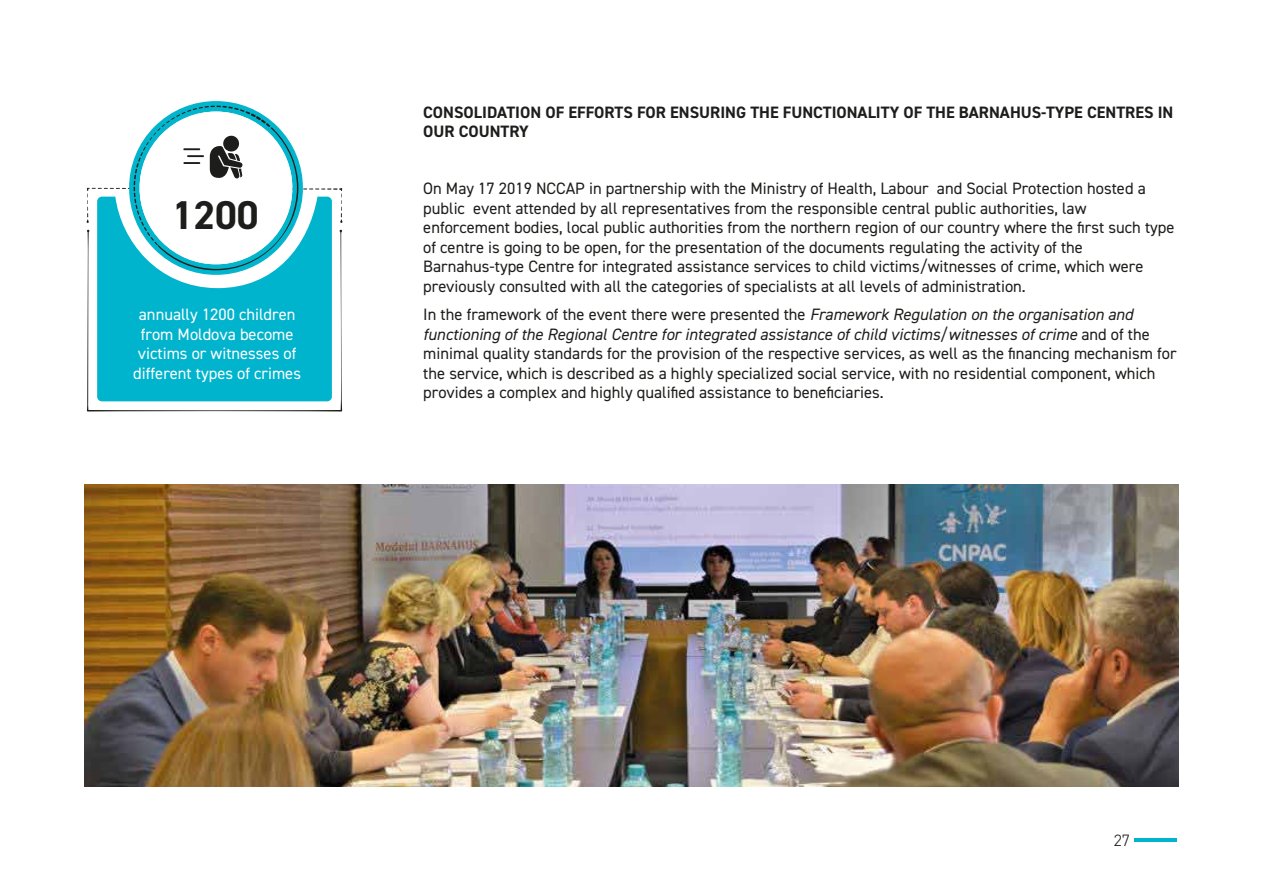
<style>
.page{position:relative;width:1263px;height:893px;background:#fff}
.page>*{position:absolute;margin:0;border:0;box-sizing:border-box;transform-origin:0 0}
.t1{font:700 40.2px "DIN2014";color:#1d1d1b}
.t2{font:16.5px/19.5px "DIN2014";color:#1d1d1b}
.t3{font:700 16.5px/19.5px "DIN2014";color:#1d1d1b}
.t4{font:16.5px/19.5px "DIN2014";color:#fff;text-align:center}
.t5{font:300 16.5px "DIN2014";color:#1d1d1b}
.s1{font-style:italic}
</style>
<div class="page">
<hr style="left:1134px;top:838px;width:43px;height:4px;background:#00b4cd">
<img style="left:85px;top:484px;width:1093px;height:303px">
<svg style="left:87px;top:292px;width:255px;height:119px"></svg>
<div style="left:97px;top:292px;width:235px;height:109px;background:#00b4cd"></div>
<svg style="left:87px;top:101px;width:256px;height:191px"></svg>
<h1 class="t1" style="left:172px;top:189px;width:88px">1200</h1>
<p class="t4" style="left:133px;top:305px;width:169px">annually 1200 children from Moldova become victims or witnesses of different types of crimes</p>
<p class="t3" style="left:423px;top:102px;width:752px">CONSOLIDATION OF EFFORTS FOR ENSURING THE FUNCTIONALITY OF THE BARNAHUS-TYPE CENTRES IN<br>OUR COUNTRY</p>
<p class="t2" style="left:423px;top:178px;width:753px">On May 17 2019 NCCAP in partnership with the Ministry of Health, Labour and Social Protection hosted a public event attended by all representatives from the responsible central public authorities, law enforcement bodies, local public authorities from the northern region of our country where the first such type of centre is going to be open, for the presentation of the documents regulating the activity of the Barnahus-type Centre for integrated assistance services to child victims/witnesses of crime, which were previously consulted with all the categories of specialists at all levels of administration.</p>
<p class="t2" style="left:423px;top:304px;width:755px">In the framework of the event there were presented the <span class="s1">Framework Regulation on the organisation and functioning of the Regional Centre for integrated assistance of child victims/witnesses of crime</span> and of the minimal quality standards for the provision of the respective services, as well as the financing mechanism for the service, which is described as a highly specialized social service, with no residential component, which provides a complex and highly qualified assistance to beneficiaries.</p>
<p class="t5" style="left:1114px;top:830px;width:18px">27</p>
</div>
